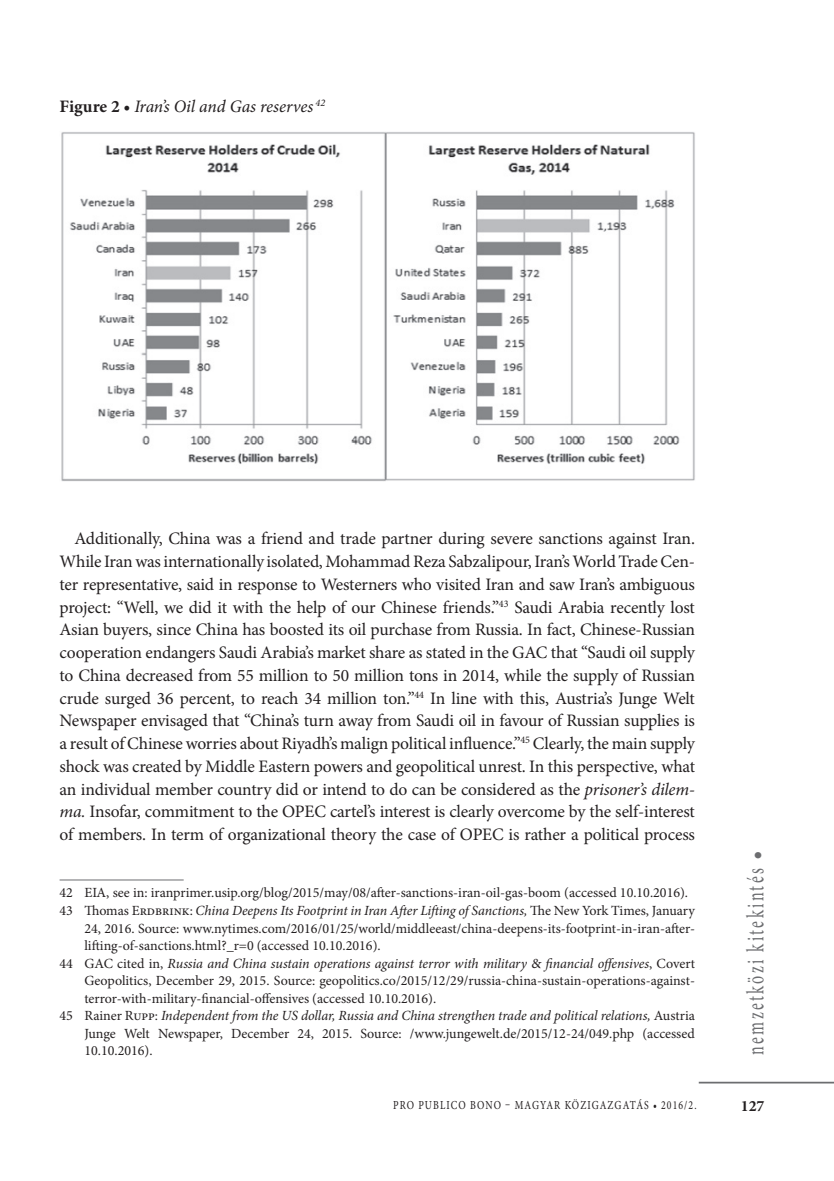
<style>
.page{position:relative;width:834px;height:1181px;background:#fff}
.page>*{position:absolute;margin:0;border:0;box-sizing:border-box;transform-origin:0 0}
.t1{font:24.5px "Minion Pro";letter-spacing:.15em;color:#6c6d70;scale:.65 1}
.t2{font:17.5px/22.8px "Minion Pro";letter-spacing:-.01em;color:#231f20;text-align:justify}
.t3{font:italic 17.5px "Minion Pro";letter-spacing:-.005em;color:#231f20}
.t4{font:700 15.75px "Minion Pro";color:#231f20}
.t5{font:14px "Minion Pro";color:#231f20}
.t6{font:italic 14px "Minion Pro";letter-spacing:-.01em;color:#231f20}
.t7{font:12.25px "Minion Pro";letter-spacing:.11em;color:#231f20;scale:.8 1}
.s1{font-weight:700;font-style:normal}
.s2{font-style:italic}
.s3{font-style:normal}
</style>
<div class="page">
<hr style="left:698px;top:1081px;width:135px;height:2px;background:#6c6d70">
<img style="left:61px;top:132px;width:633px;height:350px">
<hr style="left:60px;top:879px;width:124px;height:1px;background:#6c6d70">
<p class="t3" style="left:60px;top:94px;width:267px"><span class="s1">Figure 2 •</span> Iran’s Oil and Gas reserves <sup>42</sup></p>
<p class="t2" style="left:60px;top:527px;width:637px;text-indent:15px">Additionally, China was a friend and trade partner during severe sanctions against Iran.<br>While Iran was internationally isolated, Mohammad Reza Sabzalipour, Iran’s World Trade Cen&shy;ter representative, said in response to Westerners who visited Iran and saw Iran’s ambiguous project: “Well, we did it with the help of our Chinese friends.”<sup>43</sup> Saudi Arabia recently lost Asian buyers, since China has boosted its oil purchase from Russia. In fact, Chinese-Russian cooperation endangers Saudi Arabia’s market share as stated in the GAC that “Saudi oil supply to China decreased from 55 million to 50 million tons in 2014, while the supply of Russian crude surged 36 percent, to reach 34 million ton.”<sup>44</sup> In line with this, Austria’s Junge Welt Newspaper envisaged that “China’s turn away from Saudi oil in favour of Russian supplies is a result of Chinese worries about Riyadh’s malign political influence.”<sup>45</sup> Clearly, the main supply shock was created by Middle Eastern powers and geopolitical unrest. In this perspective, what an individual member country did or intend to do can be considered as the <span class="s2">prisoner’s dilem&shy;ma.</span> Insofar, commitment to the OPEC cartel’s interest is clearly overcome by the self-interest of members. In term of organizational theory the case of OPEC is rather a political process</p>
<p class="t5" style="left:60px;top:883px;width:630px">42 EIA, see in: iranprimer.usip.org/blog/2015/may/08/after-sanctions-iran-oil-gas-boom (accessed 10.10.2016).</p>
<p class="t6" style="left:60px;top:901px;width:637px"><span class="s3">43 Thomas Erdbrink:</span> China Deepens Its Footprint in Iran After Lifting of Sanctions, <span class="s3">The New York Times, January</span></p>
<p class="t5" style="left:84px;top:918px;width:612px">24, 2016. Source: www.nytimes.com/2016/01/25/world/middleeast/china-deepens-its-footprint-in-iran-after-</p>
<p class="t5" style="left:84px;top:936px;width:298px">lifting-of-sanctions.html?_r=0 (accessed 10.10.2016).</p>
<p class="t6" style="left:60px;top:953px;width:636px"><span class="s3">44 GAC cited in,</span> Russia and China sustain operations against terror with military <span class="s3">&amp;</span> financial offensives<span class="s3">, Covert</span></p>
<p class="t5" style="left:84px;top:971px;width:612px">Geopolitics, December 29, 2015. Source: geopolitics.co/2015/12/29/russia-china-sustain-operations-against-</p>
<p class="t5" style="left:84px;top:988px;width:353px">terror-with-military-financial-offensives (accessed 10.10.2016).</p>
<p class="t6" style="left:60px;top:1006px;width:636px"><span class="s3">45 Rainer Rupp:</span> Independent from the US dollar, Russia and China strengthen trade and political relations, <span class="s3">Austria</span></p>
<p class="t5" style="left:84px;top:1023px;width:612px">Junge Welt Newspaper, December 24, 2015. Source: /www.jungewelt.de/2015/12-24/049.php (accessed</p>
<p class="t5" style="left:84px;top:1041px;width:70px">10.10.2016).</p>
<p class="t7" style="left:393px;top:1097px;width:381px">pro publico bono – magyar közigazgatás • 2016/2.</p>
<h1 class="t1" style="left:739px;top:1055px;width:316px;rotate:-90deg">nemzetközi kitekintés •</h1>
<p class="t4" style="left:740px;top:1095px;width:25px">127</p>
</div>
